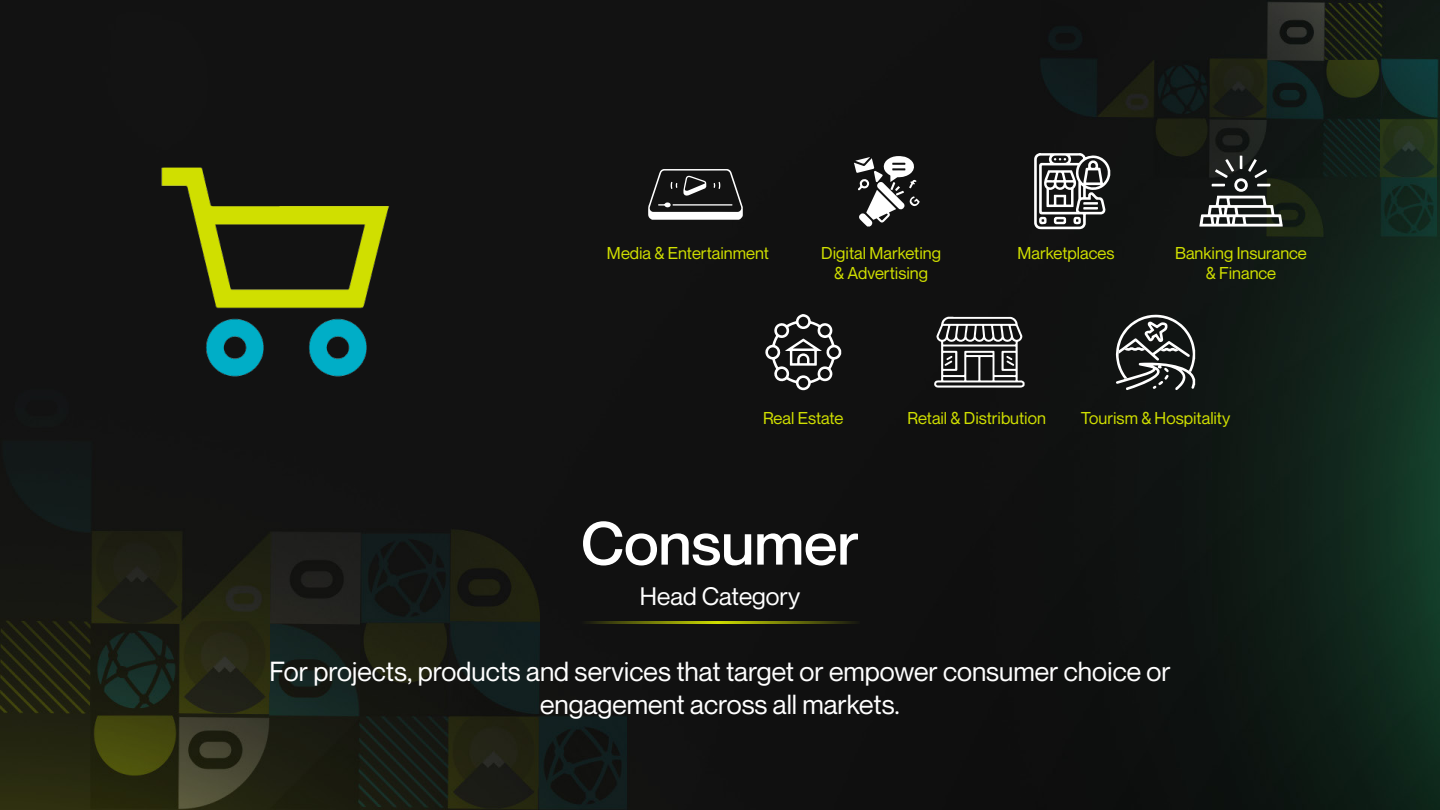
<style>
.page{position:relative;width:1440px;height:810px;background:#fff}
.page>*{position:absolute;margin:0;border:0;box-sizing:border-box;transform-origin:0 0}
.t1{font:500 59.4px "Neue Montreal";color:#fff}
.t2{font:27px/32.4px "Neue Montreal";color:#fff;text-align:center}
.t3{font:24.75px "Neue Montreal";color:#fff}
.t4{font:16.8px/20.2px "Neue Montreal";color:#d0df00;text-align:center}
</style>
<div class="page">
<img style="left:0;top:0;width:1440px;height:810px">
<img style="left:133px;top:143px;width:290px;height:253px">
<svg style="left:580px;top:622px;width:280px;height:2px"></svg>
<svg style="left:1199px;top:156px;width:84px;height:71px"></svg>
<svg style="left:764px;top:314px;width:77px;height:76px"></svg>
<svg style="left:1034px;top:153px;width:76px;height:76px"></svg>
<svg style="left:648px;top:169px;width:95px;height:51px"></svg>
<svg style="left:854px;top:156px;width:66px;height:70px"></svg>
<svg style="left:1116px;top:314px;width:79px;height:76px"></svg>
<svg style="left:934px;top:317px;width:91px;height:71px"></svg>
<p class="t4" style="left:607px;top:243px;width:164px">Media &amp; Entertainment</p>
<p class="t4" style="left:821px;top:243px;width:121px">Digital Marketing &amp; Advertising</p>
<p class="t4" style="left:1018px;top:243px;width:98px">Marketplaces</p>
<p class="t4" style="left:1175px;top:243px;width:133px">Banking Insurance &amp; Finance</p>
<p class="t4" style="left:763px;top:408px;width:82px">Real Estate</p>
<p class="t4" style="left:908px;top:408px;width:140px">Retail &amp; Distribution</p>
<p class="t4" style="left:1081px;top:408px;width:151px">Tourism &amp; Hospitality</p>
<h1 class="t1" style="left:581px;top:507px;width:280px">Consumer</h1>
<h3 class="t3" style="left:640px;top:581px;width:162px">Head Category</h3>
<h2 class="t2" style="left:269px;top:656px;width:903px">For projects, products and services that target or empower consumer choice or engagement across all markets.</h2>
</div>
